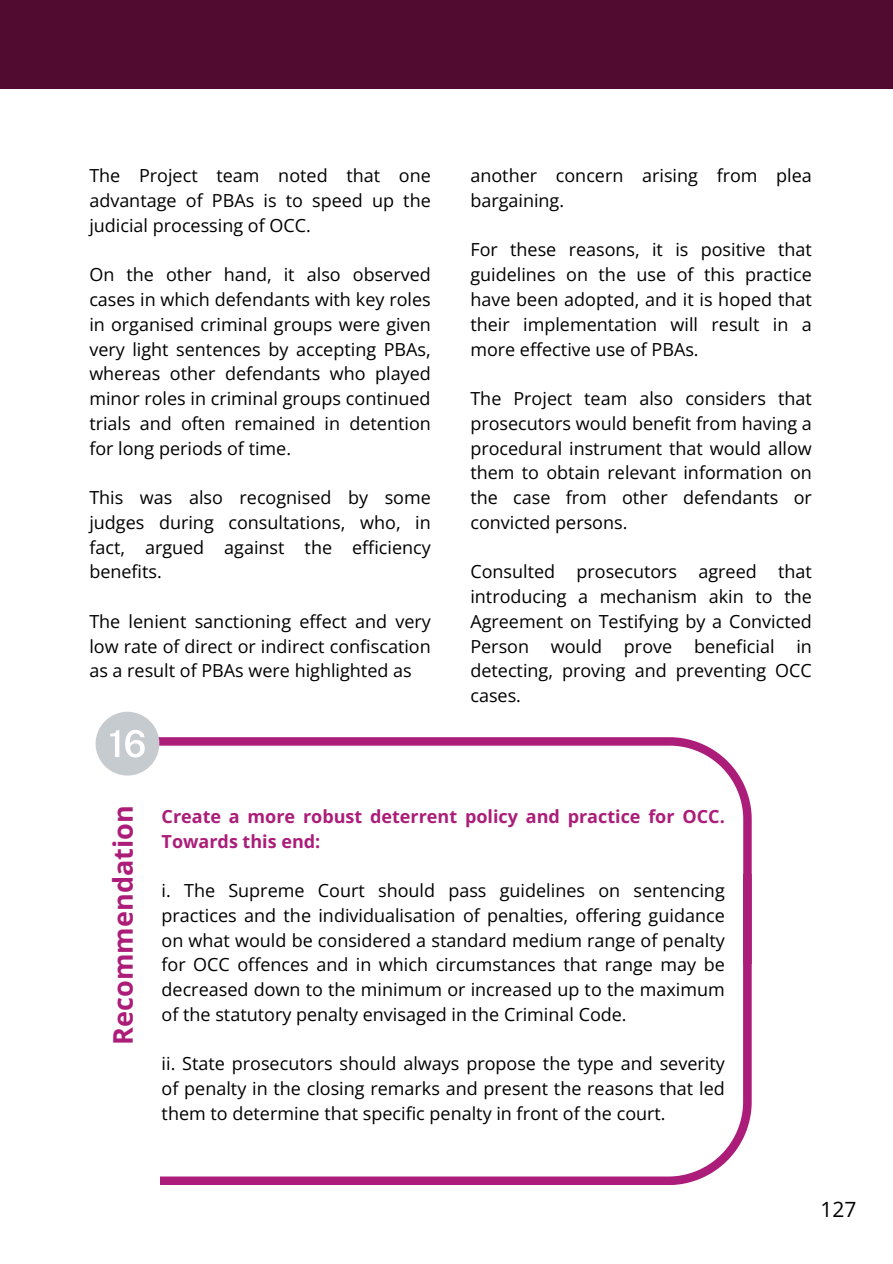
<style>
.page{position:relative;width:893px;height:1264px;background:#fff}
.page>*{position:absolute;margin:0;border:0;box-sizing:border-box;transform-origin:0 0}
.t1{font:700 27px "Open Sans";color:#ab1d79}
.t2{font:21px "Open Sans";color:#000}
.t3{font:18px/24.8px "Open Sans";color:#000;text-align:justify}
.t4{font:700 18px/24.8px "Open Sans";color:#ab1d79}
</style>
<div class="page">
<svg style="left:159px;top:737px;width:592px;height:137px"></svg>
<svg style="left:160px;top:874px;width:591px;height:310px"></svg>
<svg style="left:96px;top:711px;width:63px;height:64px"></svg>
<div style="left:0;top:0;width:892px;height:89px;background:#510b30"></div>
<p class="t3" style="left:89px;top:163px;width:343px">The Project team noted that one advantage of PBAs is to speed up the judicial processing of OCC.</p>
<p class="t3" style="left:89px;top:262px;width:343px">On the other hand, it also observed cases in which defendants with key roles in organised criminal groups were given very light sentences by accepting PBAs, whereas other defendants who played minor roles in criminal groups continued trials and often remained in detention for long periods of time.</p>
<p class="t3" style="left:89px;top:484px;width:343px">This was also recognised by some judges during consultations, who, in fact, argued against the efficiency benefits.</p>
<p class="t3" style="left:89px;top:608px;width:343px">The lenient sanctioning effect and very low rate of direct or indirect confiscation as a result of PBAs were highlighted as</p>
<p class="t3" style="left:470px;top:163px;width:343px">another concern arising from plea bargaining.</p>
<p class="t3" style="left:470px;top:237px;width:343px">For these reasons, it is positive that guidelines on the use of this practice have been adopted, and it is hoped that their implementation will result in a more effective use of PBAs.</p>
<p class="t3" style="left:470px;top:385px;width:343px">The Project team also considers that prosecutors would benefit from having a procedural instrument that would allow them to obtain relevant information on the case from other defendants or convicted persons.</p>
<p class="t3" style="left:470px;top:559px;width:343px">Consulted prosecutors agreed that introducing a mechanism akin to the Agreement on Testifying by a Convicted Person would prove beneficial in detecting, proving and preventing OCC cases.</p>
<p class="t1" style="left:104px;top:1044px;width:240px;rotate:-90deg">Recommendation</p>
<p class="t4" style="left:161px;top:803px;width:564px">Create a more robust deterrent policy and practice for OCC.<br>Towards this end:</p>
<p class="t3" style="left:161px;top:877px;width:564px">i. The Supreme Court should pass guidelines on sentencing practices and the individualisation of penalties, offering guidance on what would be considered a standard medium range of penalty for OCC offences and in which circumstances that range may be decreased down to the minimum or increased up to the maximum of the statutory penalty envisaged in the Criminal Code.</p>
<h3 class="t3" style="left:161px;top:1051px;width:564px">ii. State prosecutors should always propose the type and severity of penalty in the closing remarks and present the reasons that led them to determine that specific penalty in front of the court.</h3>
<p class="t2" style="left:820px;top:1194px;width:37px">127</p>
</div>
